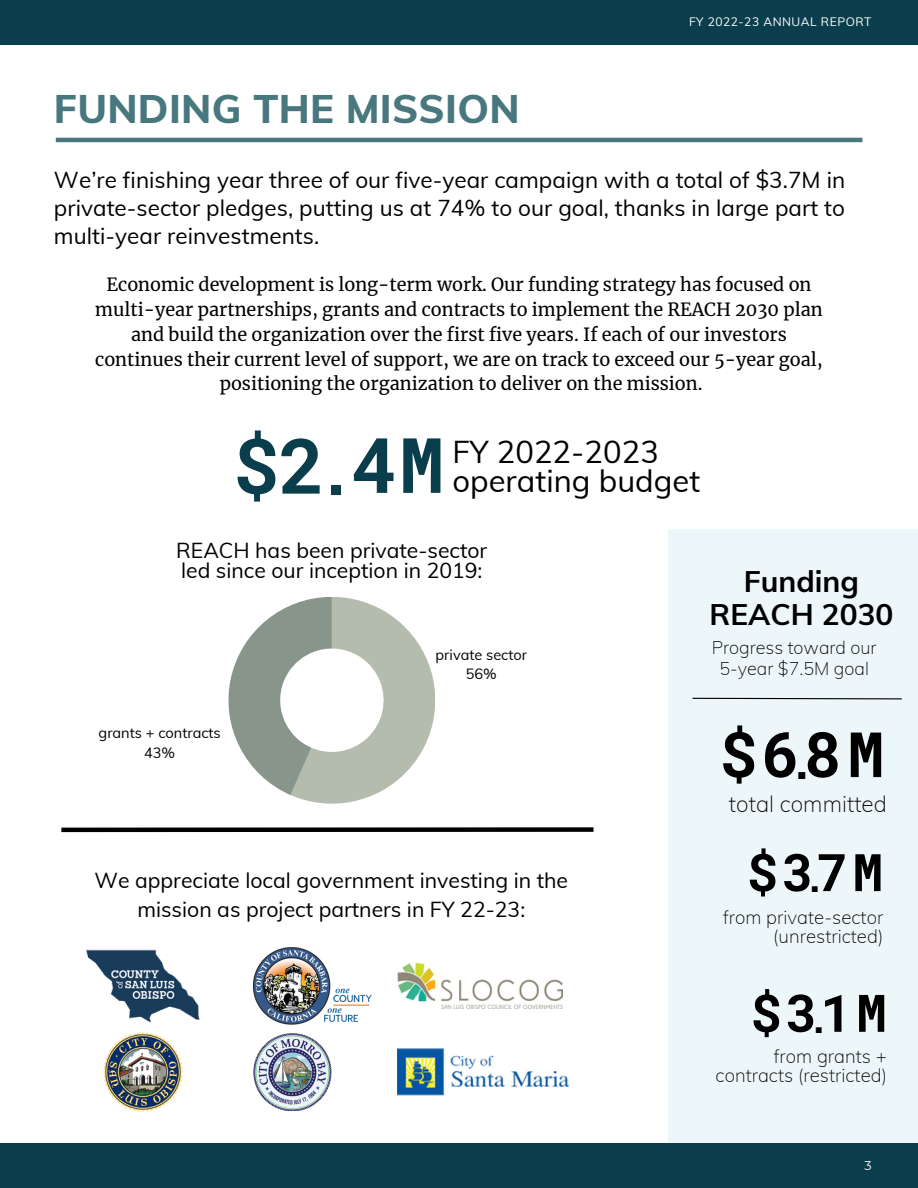
<style>
.page{position:relative;width:918px;height:1188px;background:#fff}
.page>*{position:absolute;margin:0;border:0;box-sizing:border-box;transform-origin:0 0}
.t1{font:700 76.65px "Roboto Mono";color:#0b3e4c}
.t2{font:700 62.7px "Roboto Mono";color:#000}
.t3{font:700 51.9px "Roboto Mono";letter-spacing:.08em;color:#000}
.t4{font:700 48.9px "Muli";color:#000}
.t5{font:700 40.5px "Muli";color:#000}
.t6{font:800 39.9px "Muli";letter-spacing:.005em;color:#48777e}
.t7{font:30.9px "Muli";color:#000}
.t8{font:700 29.7px/33.8px "Muli";color:#000;text-align:center}
.t9{font:22.5px/28.2px "Muli";color:#000}
.t10{font:200 22.5px "Muli";color:#000}
.t11{font:21.3px "Muli";color:#000}
.t12{font:21.15px/20px "Muli";color:#000}
.t13{font:200 18.6px/18.8px "Muli";color:#000;text-align:right}
.t14{font:18px/24.8px "Merriweather";color:#000;text-align:center}
.t15{font:200 18px/21.3px "Muli";color:#000;text-align:center}
.t16{font:14.55px "Muli";color:#000}
.t17{font:12.75px "Montserrat";color:#fff}
.t18{font:12px "Muli";letter-spacing:.045em;color:#fff}
.s1{font-family:"Muli";font-size:70.2px}
</style>
<div class="page">
<div style="left:668px;top:529px;width:250px;height:619px;background:#edf7f9"></div>
<div style="left:0;top:0;width:918px;height:45px;background:#0b3e4c"></div>
<div style="left:0;top:1143px;width:918px;height:45px;background:#0b3e4c"></div>
<hr style="left:56px;top:138px;width:806px;height:4px;background:#48777e">
<svg style="left:228px;top:597px;width:207px;height:207px"></svg>
<div style="left:61px;top:827px;width:533px;height:5px;background:#000"></div>
<img style="left:86px;top:949px;width:114px;height:74px">
<img style="left:252px;top:947px;width:120px;height:78px">
<img style="left:253px;top:1033px;width:78px;height:78px">
<img style="left:104px;top:1033px;width:78px;height:78px">
<img style="left:398px;top:1048px;width:172px;height:48px">
<img style="left:398px;top:963px;width:165px;height:46px">
<svg style="left:692px;top:697px;width:210px;height:3px"></svg>
<p class="t6" style="left:54px;top:83px;width:467px">FUNDING THE MISSION</p>
<p class="t18" style="left:689px;top:14px;width:184px">FY 2022-23 ANNUAL REPORT</p>
<p class="t9" style="left:54px;top:165px;width:793px">We’re finishing year three of our five-year campaign with a total of $3.7M in private-sector pledges, putting us at 74% to our goal, thanks in large part to</p>
<p class="t9" style="left:54px;top:221px;width:267px">multi-year reinvestments.</p>
<p class="t14" style="left:95px;top:272px;width:729px">Economic development is long-term work. Our funding strategy has focused on multi-year partnerships, grants and contracts to implement the REACH 2030 plan and build the organization over the first five years. If each of our investors continues their current level of support, we are on track to exceed our 5-year goal,</p>
<p class="t14" style="left:220px;top:371px;width:484px">positioning the organization to deliver on the mission.</p>
<p class="t1" style="left:233px;top:413px;width:213px">$2<span class="s1">.</span>4M</p>
<p class="t7" style="left:452px;top:432px;width:208px">FY 2022-2023</p>
<p class="t7" style="left:452px;top:461px;width:249px">operating budget</p>
<p class="t12" style="left:176px;top:540px;width:313px">REACH has been private-sector led since our inception in 2019:</p>
<p class="t16" style="left:436px;top:645px;width:93px">private sector</p>
<p class="t16" style="left:466px;top:665px;width:33px">56%</p>
<p class="t8" style="left:710px;top:564px;width:185px">Funding<br>REACH 2030</p>
<p class="t15" style="left:712px;top:636px;width:166px">Progress toward our<br>5-year $7.5M goal</p>
<p class="t16" style="left:99px;top:724px;width:124px">grants + contracts</p>
<p class="t16" style="left:144px;top:743px;width:33px">43%</p>
<p class="t11" style="left:94px;top:866px;width:475px">We appreciate local government investing in the</p>
<p class="t11" style="left:137px;top:895px;width:389px">mission as project partners in FY 22-23:</p>
<p class="t2" style="left:719px;top:711px;width:167px">$68M</p>
<p class="t4" style="left:796px;top:730px;width:14px">.</p>
<p class="t10" style="left:729px;top:789px;width:160px">total committed</p>
<p class="t3" style="left:747px;top:837px;width:138px">$37M</p>
<p class="t5" style="left:810px;top:852px;width:12px">.</p>
<p class="t13" style="left:723px;top:908px;width:162px">from private-sector (unrestricted)</p>
<p class="t3" style="left:750px;top:977px;width:138px">$31M</p>
<p class="t13" style="left:716px;top:1046px;width:173px">from grants + contracts (restricted)</p>
<p class="t5" style="left:814px;top:992px;width:12px">.</p>
<p class="t17" style="left:864px;top:1157px;width:9px">3</p>
</div>
